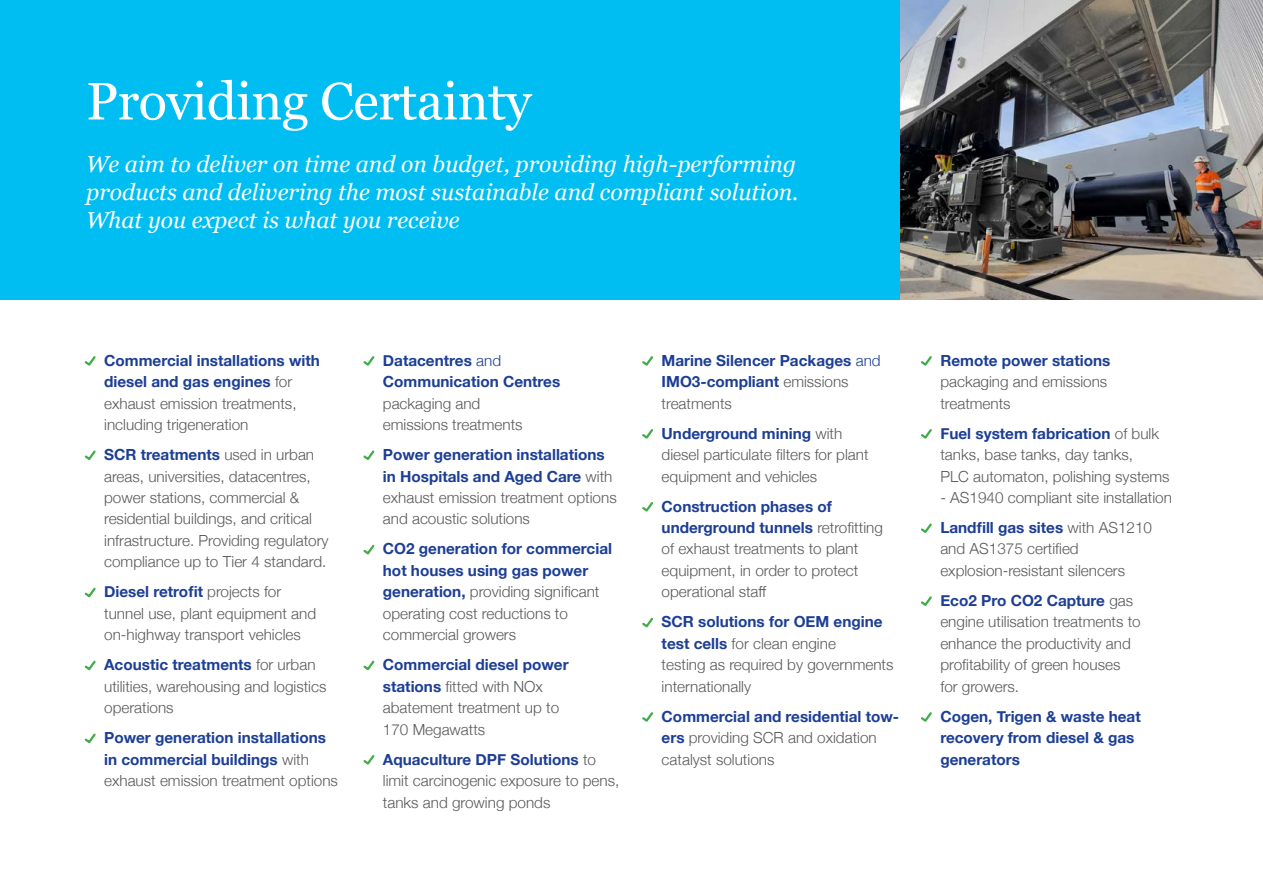
<style>
.page{position:relative;width:1263px;height:893px;background:#fff}
.page>*{position:absolute;margin:0;border:0;box-sizing:border-box;transform-origin:0 0}
.t1{font:52.5px "Georgia";letter-spacing:-.01em;color:#fff}
.t2{font:italic 22.95px/28.3px "Georgia";color:#fff;text-align:justify}
.t3{font:300 15.3px/21.5px "Helvetica Neue";color:#58595b}
.t4{font:700 15.3px/21.5px "Helvetica Neue";color:#1c3e94}
.s1{font-weight:700;color:#1c3e94}
.s2{font-weight:300;color:#58595b}
.s3{font-weight:300}
</style>
<div class="page">
<div style="left:0;top:0;width:1263px;height:300px;background:#00bdf2"></div>
<img style="left:900px;top:0;width:363px;height:300px">
<svg style="left:84px;top:356px;width:12px;height:10px"></svg>
<svg style="left:84px;top:450px;width:12px;height:10px"></svg>
<svg style="left:84px;top:587px;width:12px;height:11px"></svg>
<svg style="left:84px;top:660px;width:12px;height:11px"></svg>
<svg style="left:84px;top:733px;width:12px;height:11px"></svg>
<svg style="left:363px;top:356px;width:12px;height:10px"></svg>
<svg style="left:363px;top:450px;width:12px;height:10px"></svg>
<svg style="left:363px;top:544px;width:12px;height:11px"></svg>
<svg style="left:363px;top:660px;width:12px;height:11px"></svg>
<svg style="left:363px;top:755px;width:12px;height:10px"></svg>
<svg style="left:642px;top:356px;width:11px;height:10px"></svg>
<svg style="left:642px;top:429px;width:11px;height:10px"></svg>
<svg style="left:642px;top:502px;width:11px;height:10px"></svg>
<svg style="left:642px;top:617px;width:11px;height:11px"></svg>
<svg style="left:642px;top:712px;width:11px;height:10px"></svg>
<svg style="left:921px;top:356px;width:11px;height:10px"></svg>
<svg style="left:921px;top:429px;width:11px;height:10px"></svg>
<svg style="left:921px;top:523px;width:11px;height:10px"></svg>
<svg style="left:921px;top:596px;width:11px;height:10px"></svg>
<svg style="left:921px;top:712px;width:11px;height:10px"></svg>
<h1 class="t1" style="left:86px;top:63px;width:447px">Providing Certainty</h1>
<h2 class="t2" style="left:86px;top:148px;width:714px">We aim to deliver on time and on budget, providing high-performing products and delivering the most sustainable and compliant solution.<br>What you expect is what you receive</h2>
<p class="t3" style="left:104px;top:348px;width:217px"><span class="s1">Commercial installations with diesel and gas engines</span> for exhaust emission treatments, including trigeneration</p>
<p class="t3" style="left:104px;top:443px;width:226px"><span class="s1">SCR treatments</span> used in urban areas, universities, datacentres, power stations, commercial &amp; residential buildings, and critical infrastructure. Providing regulatory compliance up to Tier 4 standard.</p>
<p class="t3" style="left:104px;top:580px;width:213px"><span class="s1">Diesel retrofit</span> projects for tunnel use, plant equipment and on-highway transport vehicles</p>
<p class="t3" style="left:104px;top:653px;width:224px"><span class="s1">Acoustic treatments</span> for urban utilities, warehousing and logistics operations</p>
<p class="t4" style="left:104px;top:727px;width:235px">Power generation installations in commercial buildings <span class="s2">with exhaust emission treatment options</span></p>
<p class="t4" style="left:383px;top:350px;width:179px">Datacentres <span class="s3">and<br></span>Communication Centres</p>
<p class="t3" style="left:383px;top:391px;width:141px">packaging and emissions treatments</p>
<p class="t3" style="left:383px;top:443px;width:235px"><span class="s1">Power generation installations in Hospitals and Aged Care</span> with exhaust emission treatment options and acoustic solutions</p>
<p class="t3" style="left:383px;top:537px;width:231px"><span class="s1">CO2 generation for commercial hot houses using gas power generation,</span> providing significant operating cost reductions to commercial growers</p>
<p class="t3" style="left:383px;top:653px;width:187px"><span class="s1">Commercial diesel power stations</span> fitted with NOx abatement treatment up to<br>170 Megawatts</p>
<p class="t3" style="left:383px;top:747px;width:238px"><span class="s1">Aquaculture DPF Solutions</span> to limit carcinogenic exposure to pens, tanks and growing ponds</p>
<p class="t4" style="left:662px;top:350px;width:221px">Marine Silencer Packages <span class="s3">and<br></span>IMO3-compliant <span class="s2">emissions treatments</span></p>
<p class="t3" style="left:662px;top:421px;width:208px"><span class="s1">Underground mining</span> with diesel particulate filters for plant equipment and vehicles</p>
<p class="t3" style="left:662px;top:494px;width:223px"><span class="s1">Construction phases of underground tunnels</span> retrofitting of exhaust treatments to plant equipment, in order to protect operational staff</p>
<p class="t3" style="left:662px;top:610px;width:233px"><span class="s1">SCR solutions for OEM engine test cells</span> for clean engine<br>testing as required by governments internationally</p>
<p class="t3" style="left:662px;top:704px;width:239px"><span class="s1">Commercial and residential tow&shy;ers</span> providing SCR and oxidation catalyst solutions</p>
<p class="t4" style="left:940px;top:350px;width:171px">Remote power stations</p>
<p class="t3" style="left:940px;top:370px;width:168px">packaging and emissions treatments</p>
<p class="t3" style="left:940px;top:421px;width:231px"><span class="s1">Fuel system fabrication</span> of bulk tanks, base tanks, day tanks,<br>PLC automaton, polishing systems</p>
<p class="t3" style="left:940px;top:481px;width:233px;line-height:30.2px">- AS1940 compliant site installation<br><span class="s1">Landfill gas sites</span> with AS1210</p>
<p class="t3" style="left:940px;top:537px;width:186px">and AS1375 certified explosion-resistant silencers</p>
<p class="t3" style="left:940px;top:589px;width:202px"><span class="s1">Eco2 Pro CO2 Capture</span> gas engine utilisation treatments to enhance the productivity and profitability of green houses for growers.</p>
<p class="t4" style="left:940px;top:706px;width:202px">Cogen, Trigen &amp; waste heat recovery from diesel &amp; gas generators</p>
</div>
